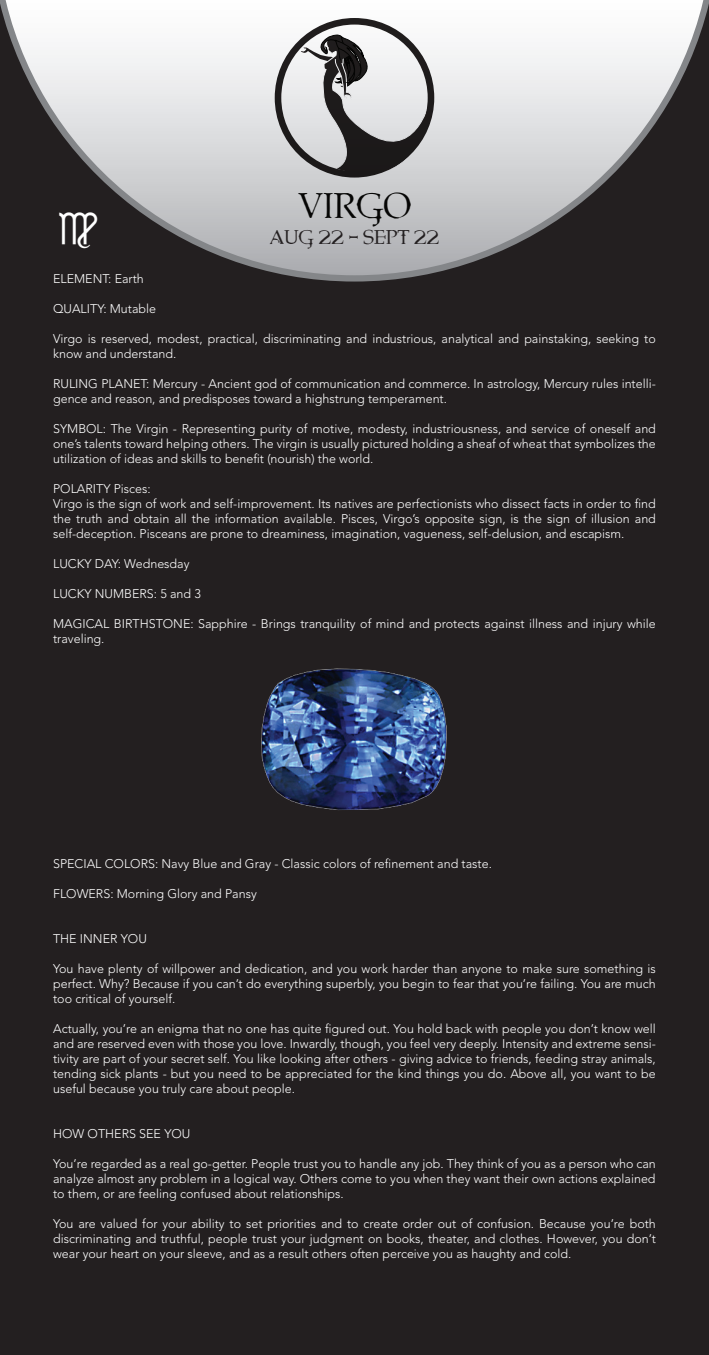
<style>
.page{position:relative;width:709px;height:1355px;background:#fff}
.page>*{position:absolute;margin:0;border:0;box-sizing:border-box;transform-origin:0 0}
.t1{font:37.5px "Astrology P03";color:#fff}
.t2{font:31.25px "Eremaeus";color:#050504}
.t3{font:17.5px "Eremaeus";color:#231f20}
.t4{font:300 12.5px/15px "Avenir LT Std";color:#fff;text-align:justify}
</style>
<div class="page">
<div style="left:0;top:285px;width:709px;height:1069px;background:#231f20"></div>
<svg style="left:0;top:0;width:709px;height:285px"></svg>
<svg style="left:275px;top:18px;width:159px;height:159px"></svg>
<img style="left:247px;top:633px;width:214px;height:214px">
<h1 class="t1" style="left:57px;top:204px;width:44px">I</h1>
<h2 class="t2" style="left:298px;top:189px;width:115px">VIRGO</h2>
<h3 class="t3" style="left:270px;top:228px;width:171px">AUG 22 - SEPT 22</h3>
<p class="t4" style="left:53px;top:271px;width:92px">ELEMENT: Earth</p>
<p class="t4" style="left:53px;top:301px;width:105px">QUALITY: Mutable</p>
<p class="t4" style="left:53px;top:331px;width:604px">Virgo is reserved, modest, practical, discriminating and industrious, analytical and painstaking, seeking to know and understand.</p>
<p class="t4" style="left:53px;top:376px;width:604px">RULING PLANET: Mercury - Ancient god of communication and commerce. In astrology, Mercury rules intelli&shy;gence and reason, and predisposes toward a highstrung temperament.</p>
<p class="t4" style="left:53px;top:421px;width:604px">SYMBOL: The Virgin - Representing purity of motive, modesty, industriousness, and service of oneself and one’s talents toward helping others. The virgin is usually pictured holding a sheaf of wheat that symbolizes the utilization of ideas and skills to benefit (nourish) the world.</p>
<p class="t4" style="left:53px;top:481px;width:604px;text-align:left">POLARITY Pisces:<br>Virgo is the sign of work and self-improvement. Its natives are perfectionists who dissect facts in order to find the truth and obtain all the information available. Pisces, Virgo’s opposite sign, is the sign of illusion and self-deception. Pisceans are prone to dreaminess, imagination, vagueness, self-delusion, and escapism.</p>
<p class="t4" style="left:53px;top:556px;width:138px">LUCKY DAY: Wednesday</p>
<p class="t4" style="left:53px;top:586px;width:149px">LUCKY NUMBERS: 5 and 3</p>
<p class="t4" style="left:53px;top:616px;width:604px">MAGICAL BIRTHSTONE: Sapphire - Brings tranquility of mind and protects against illness and injury while traveling.</p>
<p class="t4" style="left:53px;top:856px;width:440px">SPECIAL COLORS: Navy Blue and Gray - Classic colors of refinement and taste.</p>
<p class="t4" style="left:53px;top:886px;width:205px">FLOWERS: Morning Glory and Pansy</p>
<p class="t4" style="left:53px;top:931px;width:95px">THE INNER YOU</p>
<p class="t4" style="left:53px;top:961px;width:604px">You have plenty of willpower and dedication, and you work harder than anyone to make sure something is perfect. Why? Because if you can’t do everything superbly, you begin to fear that you’re failing. You are much too critical of yourself.</p>
<p class="t4" style="left:53px;top:1021px;width:604px">Actually, you’re an enigma that no one has quite figured out. You hold back with people you don’t know well and are reserved even with those you love. Inwardly, though, you feel very deeply. Intensity and extreme sensi&shy;tivity are part of your secret self. You like looking after others - giving advice to friends, feeding stray animals, tending sick plants - but you need to be appreciated for the kind things you do. Above all, you want to be useful because you truly care about people.</p>
<p class="t4" style="left:53px;top:1126px;width:139px">HOW OTHERS SEE YOU</p>
<p class="t4" style="left:53px;top:1156px;width:604px">You’re regarded as a real go-getter. People trust you to handle any job. They think of you as a person who can analyze almost any problem in a logical way. Others come to you when they want their own actions explained to them, or are feeling confused about relationships.</p>
<p class="t4" style="left:53px;top:1216px;width:604px">You are valued for your ability to set priorities and to create order out of confusion. Because you’re both discriminating and truthful, people trust your judgment on books, theater, and clothes. However, you don’t wear your heart on your sleeve, and as a result others often perceive you as haughty and cold.</p>
</div>
